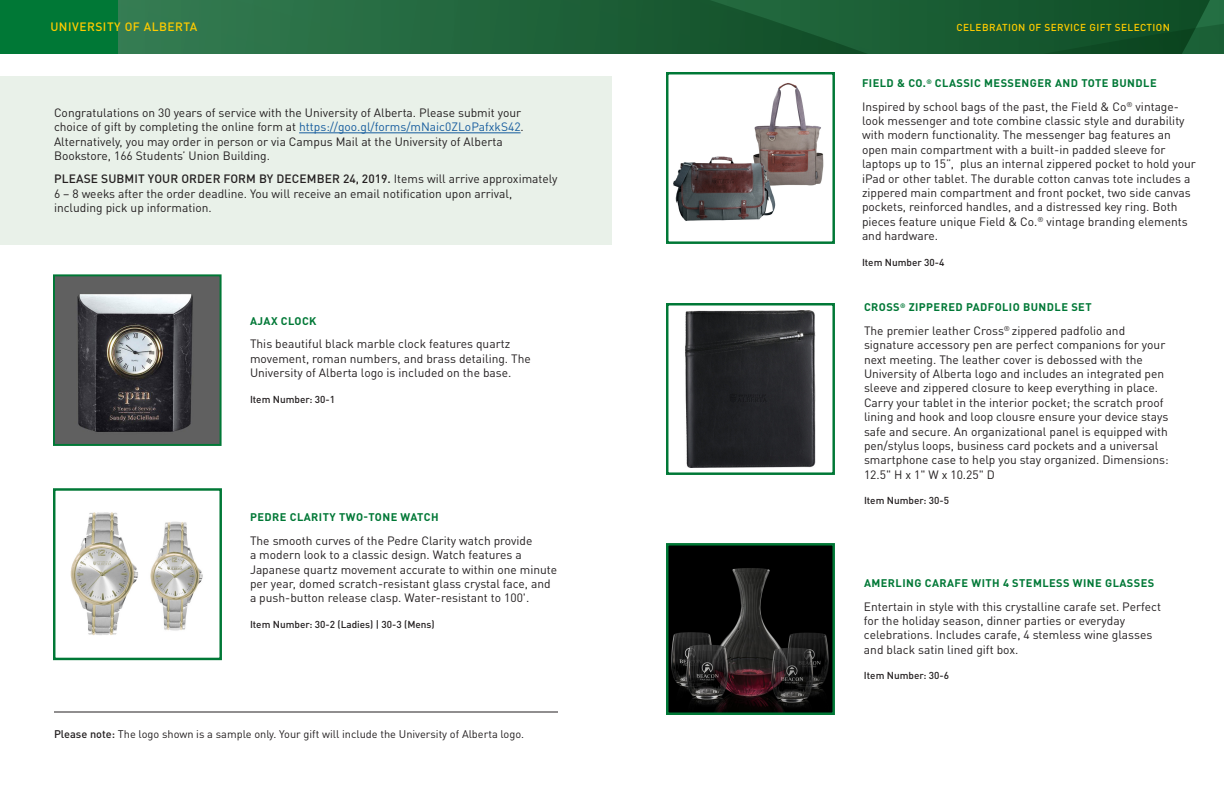
<style>
.page{position:relative;width:1224px;height:792px;background:#fff}
.page>*{position:absolute;margin:0;border:0;box-sizing:border-box;transform-origin:0 0}
.header_text{font:12px/14.4px "DIN Pro";color:#231f20}
.t1{font:500 12px "DIN Pro";letter-spacing:.04em;color:#fecb00}
.product_name{font:700 11px "DIN Pro";letter-spacing:.04em;color:#007836}
.t2{font:11px "DIN Pro";color:#231f20}
.item_number{font:500 10px "DIN Pro";color:#231f20}
.u_of_a{font:500 10px "DIN Pro";letter-spacing:.04em;color:#fecb00}
.s1{color:#175d9e}
.s2{font-weight:500}
</style>
<div class="page">
<div style="left:0;top:0;width:1224px;height:54px;background:#007836"></div>
<svg style="left:118px;top:0;width:1106px;height:54px;background:#1e6139"></svg>
<img style="left:56px;top:277px;width:163px;height:166px">
<div style="left:53px;top:274px;width:169px;height:172px;border:2px solid #007836"></div>
<img style="left:673px;top:83px;width:151px;height:138px">
<div style="left:666px;top:72px;width:169px;height:172px;border:2px solid #007836"></div>
<img style="left:70px;top:512px;width:133px;height:123px">
<div style="left:53px;top:488px;width:169px;height:172px;border:2px solid #007836"></div>
<img style="left:685px;top:310px;width:131px;height:157px">
<div style="left:666px;top:303px;width:169px;height:172px;border:2px solid #007836"></div>
<img style="left:669px;top:546px;width:163px;height:166px">
<div style="left:666px;top:543px;width:169px;height:172px;border:2px solid #007836"></div>
<hr style="left:54px;top:712px;width:504px;height:1px;background:#231f20">
<div style="left:0;top:76px;width:612px;height:168px;background:#e9f1e9"></div>
<hr style="left:299px;top:133px;width:222px;height:1px;background:#175d9e">
<p class="t1" style="left:50px;top:17px;width:149px">UNIVERSITY OF ALBERTA</p>
<p class="u_of_a" style="left:956px;top:19px;width:215px">CELEBRATION OF SERVICE GIFT SELECTION</p>
<p class="header_text" style="left:54px;top:104px;width:471px">Congratulations on 30 years of service with the University of Alberta. Please submit your choice of gift by completing the online form at <span class="s1">https://goo.gl/forms/mNaic0ZLoPafxkS42</span>.<br>Alternatively, you may order in person or via Campus Mail at the University of Alberta Bookstore, 166 Students’ Union Building.</p>
<p class="header_text" style="left:54px;top:171px;width:505px"><span class="s2">PLEASE SUBMIT YOUR ORDER FORM BY DECEMBER 24, 2019.</span> Items will arrive approximately<br>6 – 8 weeks after the order deadline. You will receive an email notification upon arrival, including pick up information.</p>
<p class="product_name" style="left:250px;top:312px;width:68px">AJAX CLOCK</p>
<p class="header_text" style="left:250px;top:336px;width:282px">This beautiful black marble clock features quartz movement, roman numbers, and brass detailing. The<br>University of Alberta logo is included on the base.</p>
<p class="item_number" style="left:250px;top:391px;width:87px">Item Number: 30-1</p>
<p class="product_name" style="left:250px;top:508px;width:190px">PEDRE CLARITY TWO-TONE WATCH</p>
<p class="header_text" style="left:250px;top:532px;width:309px">The smooth curves of the Pedre Clarity watch provide<br>a modern look to a classic design. Watch features a Japanese quartz movement accurate to within one minute per year, domed scratch-resistant glass crystal face, and a push-button release clasp. Water-resistant to 100'.</p>
<p class="item_number" style="left:250px;top:616px;width:186px">Item Number: 30-2 (Ladies) | 30-3 (Mens)</p>
<p class="t2" style="left:54px;top:725px;width:472px"><span class="s2">Please note:</span> The logo shown is a sample only. Your gift will include the University of Alberta logo.</p>
<p class="product_name" style="left:862px;top:74px;width:296px">FIELD &amp; CO.<sup>®</sup> CLASSIC MESSENGER AND TOTE BUNDLE</p>
<p class="header_text" style="left:862px;top:98px;width:335px">Inspired by school bags of the past, the Field &amp; Co<sup>®</sup> vintage&shy;look messenger and tote combine classic style and durability with modern functionality. The messenger bag features an open main compartment with a built-in padded sleeve for laptops up to 15”, plus an internal zippered pocket to hold your iPad or other tablet. The durable cotton canvas tote includes a zippered main compartment and front pocket, two side canvas pockets, reinforced handles, and a distressed key ring. Both pieces feature unique Field &amp; Co.<sup>®</sup> vintage branding elements and hardware.</p>
<p class="item_number" style="left:862px;top:254px;width:84px">Item Number 30-4</p>
<p class="product_name" style="left:864px;top:298px;width:229px">CROSS<sup>®</sup> ZIPPERED PADFOLIO BUNDLE SET</p>
<p class="header_text" style="left:864px;top:322px;width:306px">The premier leather Cross<sup>®</sup> zippered padfolio and signature accessory pen are perfect companions for your next meeting. The leather cover is debossed with the University of Alberta logo and includes an integrated pen sleeve and zippered closure to keep everything in place.<br>Carry your tablet in the interior pocket; the scratch proof lining and hook and loop clousre ensure your device stays safe and secure. An organizational panel is equipped with pen/stylus loops, business card pockets and a universal smartphone case to help you stay organized. Dimensions:<br>12.5" H x 1" W x 10.25" D</p>
<p class="item_number" style="left:864px;top:493px;width:87px">Item Number: 30-5</p>
<p class="product_name" style="left:864px;top:574px;width:292px">AMERLING CARAFE WITH 4 STEMLESS WINE GLASSES</p>
<p class="header_text" style="left:864px;top:598px;width:298px">Entertain in style with this crystalline carafe set. Perfect for the holiday season, dinner parties or everyday celebrations. Includes carafe, 4 stemless wine glasses and black satin lined gift box.</p>
<p class="item_number" style="left:864px;top:668px;width:87px">Item Number: 30-6</p>
</div>
